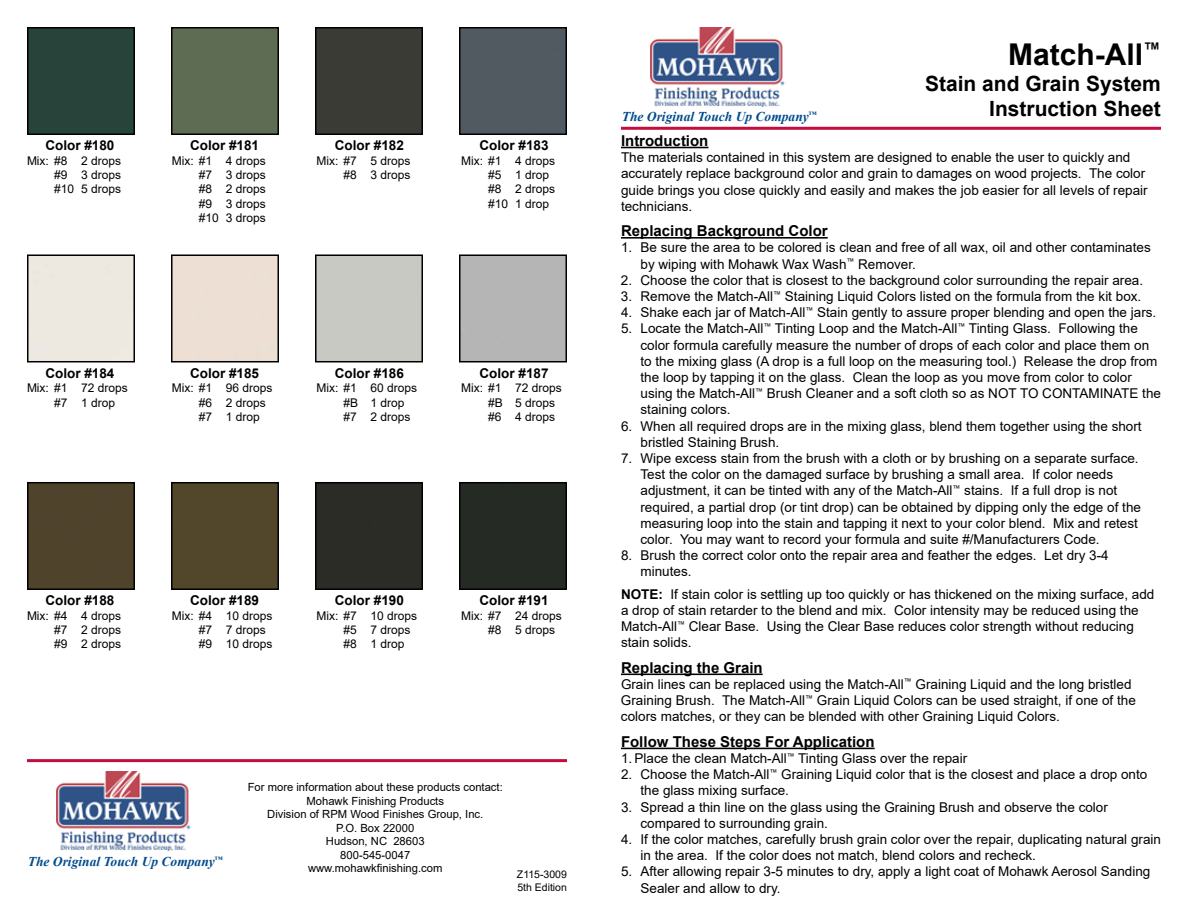
<style>
.page{position:relative;width:1188px;height:918px;background:#fff}
.page>*{position:absolute;margin:0;border:0;box-sizing:border-box;transform-origin:0 0}
.t1{font:700 30px "Arial";color:#000}
.t2{font:700 21px/25.2px "Arial";color:#000;text-align:right}
.t3{font:700 15px "Arial";color:#000}
.t4{font:13.5px/16.2px "Arial";color:#000}
.t5{font:700 13.5px "Arial";color:#000}
.t6{font:italic 700 13.5px "Times New Roman";color:#004b8d}
.t7{font:12px/14.4px "Arial";color:#000}
.t8{font:11.25px/13.5px "Arial";color:#000;text-align:center}
.t9{font:10.5px/12.6px "Arial";color:#000}
.s1{font-weight:700}
</style>
<div class="page">
<img style="left:651px;top:28px;width:135px;height:79px">
<hr style="left:621px;top:147px;width:87px;height:1px;background:#000">
<hr style="left:621px;top:237px;width:207px;height:2px;background:#000">
<hr style="left:621px;top:674px;width:142px;height:1px;background:#000">
<hr style="left:621px;top:748px;width:254px;height:1px;background:#000">
<hr style="left:621px;top:127px;width:540px;height:3px;background:#c40d3c">
<hr style="left:27px;top:759px;width:540px;height:3px;background:#c40d3c">
<img style="left:57px;top:771px;width:135px;height:80px">
<div style="left:30px;top:30px;width:102px;height:102px;background:#28433a"></div>
<div style="left:27px;top:27px;width:108px;height:108px;border:2px solid #000"></div>
<div style="left:174px;top:30px;width:102px;height:102px;background:#5d6c52"></div>
<div style="left:171px;top:27px;width:108px;height:108px;border:2px solid #000"></div>
<div style="left:318px;top:30px;width:102px;height:102px;background:#3a3b35"></div>
<div style="left:315px;top:27px;width:108px;height:108px;border:2px solid #000"></div>
<div style="left:462px;top:30px;width:102px;height:102px;background:#515a61"></div>
<div style="left:459px;top:27px;width:108px;height:108px;border:2px solid #000"></div>
<div style="left:27px;top:254px;width:108px;height:108px;border:2px solid #000"></div>
<div style="left:171px;top:254px;width:108px;height:108px;border:2px solid #000"></div>
<div style="left:315px;top:254px;width:108px;height:108px;border:2px solid #000"></div>
<div style="left:459px;top:254px;width:108px;height:108px;border:2px solid #000"></div>
<div style="left:30px;top:485px;width:102px;height:102px;background:#4f432d"></div>
<div style="left:27px;top:482px;width:108px;height:108px;border:2px solid #000"></div>
<div style="left:174px;top:485px;width:102px;height:102px;background:#52462b"></div>
<div style="left:171px;top:482px;width:108px;height:108px;border:2px solid #000"></div>
<div style="left:318px;top:485px;width:102px;height:102px;background:#2b2c26"></div>
<div style="left:315px;top:482px;width:108px;height:108px;border:2px solid #000"></div>
<div style="left:462px;top:485px;width:102px;height:102px;background:#252b24"></div>
<div style="left:459px;top:482px;width:108px;height:108px;border:2px solid #000"></div>
<p class="t5" style="left:45px;top:136px;width:71px">Color #180</p>
<p class="t7" style="left:54px;top:153px;width:69px;text-align:justify;text-indent:-27px">Mix: #8 2 drops #9 3 drops #10 5 drops</p>
<p class="t5" style="left:190px;top:136px;width:71px">Color #181</p>
<p class="t7" style="left:199px;top:153px;width:69px;text-align:justify;text-indent:-27px">Mix: #1 4 drops #7 3 drops #8 2 drops #9 3 drops #10 3 drops</p>
<p class="t5" style="left:335px;top:136px;width:71px">Color #182</p>
<p class="t7" style="left:316px;top:153px;width:96px;text-align:right">Mix: #7 5 drops #8 3 drops</p>
<p class="t5" style="left:480px;top:136px;width:71px">Color #183</p>
<p class="t7" style="left:488px;top:153px;width:69px;text-indent:-27px">Mix: #1 4 drops #5 1 drop #8 2 drops #10 1 drop</p>
<p class="t5" style="left:45px;top:363px;width:71px">Color #184</p>
<p class="t7" style="left:54px;top:381px;width:75px;text-indent:-27px">Mix: #1 72 drops #7 1 drop</p>
<p class="t5" style="left:190px;top:363px;width:71px">Color #185</p>
<p class="t7" style="left:199px;top:381px;width:75px;text-indent:-27px">Mix: #1 96 drops #6 2 drops #7 1 drop</p>
<p class="t5" style="left:335px;top:363px;width:71px">Color #186</p>
<p class="t7" style="left:343px;top:381px;width:75px;text-indent:-27px">Mix: #1 60 drops #B 1 drop #7 2 drops</p>
<p class="t5" style="left:480px;top:363px;width:71px">Color #187</p>
<p class="t7" style="left:488px;top:381px;width:75px;text-indent:-27px">Mix: #1 72 drops #B 5 drops #6 4 drops</p>
<p class="t5" style="left:45px;top:591px;width:71px">Color #188</p>
<p class="t7" style="left:54px;top:608px;width:69px;text-align:justify;text-indent:-27px">Mix: #4 4 drops #7 2 drops #9 2 drops</p>
<p class="t5" style="left:190px;top:591px;width:71px">Color #189</p>
<p class="t7" style="left:199px;top:608px;width:75px;text-indent:-27px">Mix: #4 10 drops #7 7 drops #9 10 drops</p>
<p class="t5" style="left:335px;top:591px;width:71px">Color #190</p>
<p class="t7" style="left:343px;top:608px;width:75px;text-indent:-27px">Mix: #7 10 drops #5 7 drops #8 1 drop</p>
<p class="t5" style="left:480px;top:591px;width:71px">Color #191</p>
<p class="t7" style="left:488px;top:608px;width:75px;text-indent:-27px">Mix: #7 24 drops #8 5 drops</p>
<p class="t6" style="left:28px;top:853px;width:196px">The Original Touch Up Company<sup>™</sup></p>
<p class="t8" style="left:248px;top:781px;width:257px">For more information about these products contact:<br>Mohawk Finishing Products<br>Division of RPM Wood Finishes Group, Inc.<br>P.O. Box 22000<br>Hudson, NC 28603<br>800-545-0047<br>www.mohawkfinishing.com</p>
<p class="t9" style="left:517px;top:868px;width:52px">Z115-3009<br>5th Edition</p>
<p class="t6" style="left:622px;top:107px;width:196px">The Original Touch Up Company<sup>™</sup></p>
<h1 class="t1" style="left:1008px;top:34px;width:154px">Match-All<sup>™</sup></h1>
<h2 class="t2" style="left:925px;top:71px;width:237px">Stain and Grain System<br>Instruction Sheet</h2>
<p class="t3" style="left:621px;top:130px;width:89px">Introduction</p>
<p class="t4" style="left:621px;top:149px;width:528px">The materials contained in this system are designed to enable the user to quickly and accurately replace background color and grain to damages on wood projects. The color guide brings you close quickly and easily and makes the job easier for all levels of repair technicians.</p>
<p class="t3" style="left:621px;top:220px;width:208px">Replacing Background Color</p>
<p class="t4" style="left:640px;top:239px;width:512px;text-indent:-19px">1. Be sure the area to be colored is clean and free of all wax, oil and other contaminates by wiping with Mohawk Wax Wash<sup>™</sup> Remover.</p>
<p class="t4" style="left:621px;top:272px;width:524px">2. Choose the color that is closest to the background color surrounding the repair area.</p>
<p class="t4" style="left:621px;top:288px;width:522px">3. Remove the Match-All<sup>™</sup> Staining Liquid Colors listed on the formula from the kit box.</p>
<p class="t4" style="left:621px;top:304px;width:537px">4. Shake each jar of Match-All<sup>™</sup> Stain gently to assure proper blending and open the jars.</p>
<p class="t4" style="left:640px;top:320px;width:522px;text-indent:-19px">5. Locate the Match-All<sup>™</sup> Tinting Loop and the Match-All<sup>™</sup> Tinting Glass. Following the color formula carefully measure the number of drops of each color and place them on to the mixing glass (A drop is a full loop on the measuring tool.) Release the drop from the loop by tapping it on the glass. Clean the loop as you move from color to color using the Match-All<sup>™</sup> Brush Cleaner and a soft cloth so as NOT TO CONTAMINATE the staining colors.</p>
<p class="t4" style="left:641px;top:418px;width:503px;text-indent:-19px">6. When all required drops are in the mixing glass, blend them together using the short bristled Staining Brush.</p>
<p class="t4" style="left:641px;top:450px;width:502px;text-indent:-19px">7. Wipe excess stain from the brush with a cloth or by brushing on a separate surface.<br>Test the color on the damaged surface by brushing a small area. If color needs adjustment, it can be tinted with any of the Match-All<sup>™</sup> stains. If a full drop is not required, a partial drop (or tint drop) can be obtained by dipping only the edge of the measuring loop into the stain and tapping it next to your color blend. Mix and retest color. You may want to record your formula and suite #/Manufacturers Code.</p>
<p class="t4" style="left:641px;top:547px;width:470px;text-indent:-19px">8. Brush the correct color onto the repair area and feather the edges. Let dry 3-4 minutes.</p>
<p class="t4" style="left:621px;top:586px;width:535px"><span class="s1">NOTE:</span> If stain color is settling up too quickly or has thickened on the mixing surface, add a drop of stain retarder to the blend and mix. Color intensity may be reduced using the Match-All<sup>™</sup> Clear Base. Using the Clear Base reduces color strength without reducing stain solids.</p>
<p class="t3" style="left:621px;top:657px;width:143px">Replacing the Grain</p>
<p class="t4" style="left:621px;top:676px;width:516px">Grain lines can be replaced using the Match-All<sup>™</sup> Graining Liquid and the long bristled<br>Graining Brush. The Match-All<sup>™</sup> Grain Liquid Colors can be used straight, if one of the colors matches, or they can be blended with other Graining Liquid Colors.</p>
<p class="t3" style="left:621px;top:731px;width:255px">Follow These Steps For Application</p>
<p class="t4" style="left:621px;top:750px;width:348px">1. Place the clean Match-All<sup>™</sup> Tinting Glass over the repair</p>
<p class="t4" style="left:641px;top:766px;width:508px;text-indent:-19px">2. Choose the Match-All<sup>™</sup> Graining Liquid color that is the closest and place a drop onto the glass mixing surface.</p>
<p class="t4" style="left:641px;top:799px;width:469px;text-indent:-19px">3. Spread a thin line on the glass using the Graining Brush and observe the color compared to surrounding grain.</p>
<p class="t4" style="left:641px;top:831px;width:522px;text-indent:-19px">4. If the color matches, carefully brush grain color over the repair, duplicating natural grain in the area. If the color does not match, blend colors and recheck.</p>
<p class="t4" style="left:641px;top:863px;width:512px;text-indent:-19px">5. After allowing repair 3-5 minutes to dry, apply a light coat of Mohawk Aerosol Sanding<br>Sealer and allow to dry.</p>
</div>
